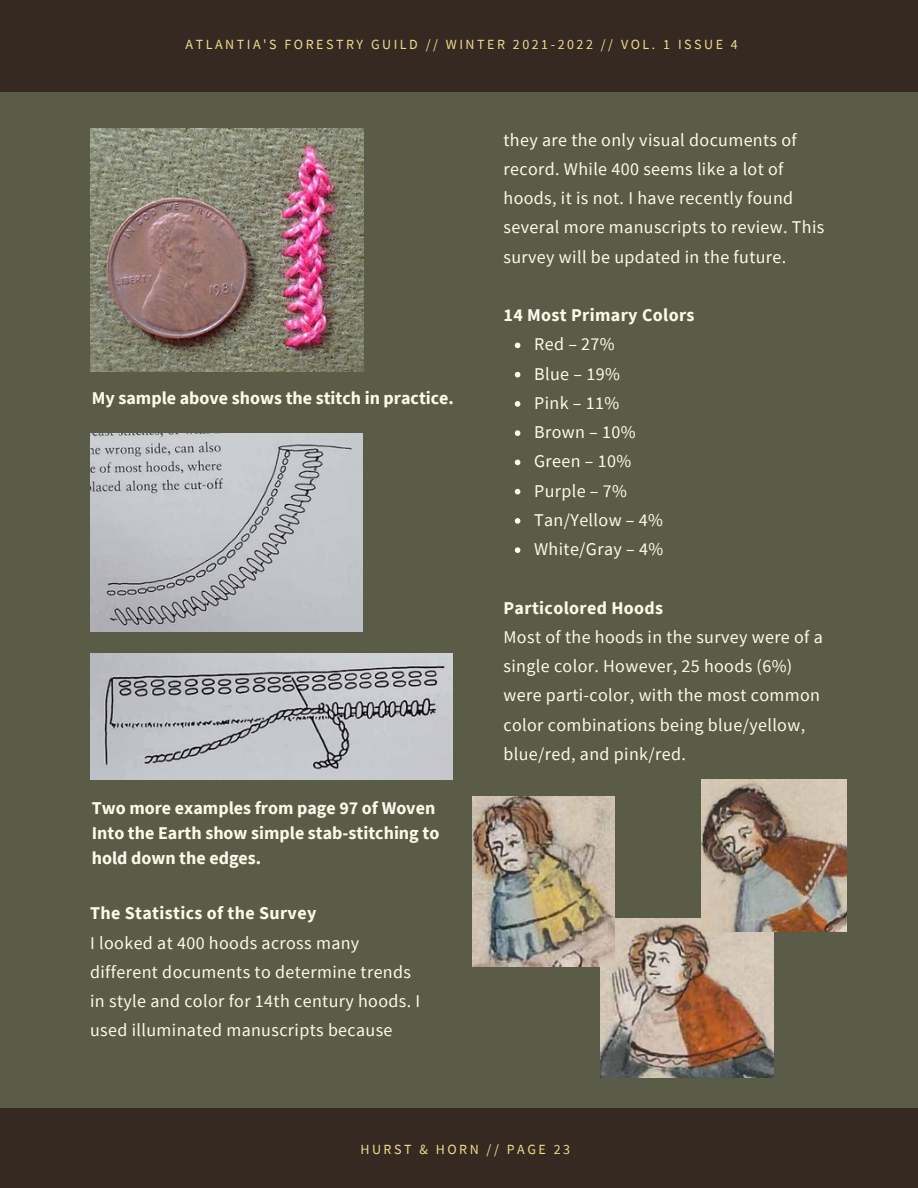
<style>
.page{position:relative;width:918px;height:1188px;background:#352921}
.page>*{position:absolute;margin:0;border:0;box-sizing:border-box;transform-origin:0 0}
.t1{font:18px/29.2px "Source Sans Pro";letter-spacing:.02em;color:#fff9ed}
.t2{font:700 18px/24.8px "Source Sans Pro";color:#fff9ed}
.t3{font:700 18px "Source Sans Pro";letter-spacing:.02em;color:#fff9ed}
.t4{font:13.95px "Source Sans Pro";letter-spacing:.18em;color:#efdd8f}
</style>
<div class="page">
<div style="left:0;top:92px;width:918px;height:1016px;background:#5a5c47"></div>
<img style="left:90px;top:129px;width:274px;height:243px">
<img style="left:90px;top:434px;width:272px;height:198px">
<img style="left:90px;top:654px;width:362px;height:126px">
<svg style="left:515px;top:343px;width:5px;height:5px"></svg>
<svg style="left:515px;top:372px;width:5px;height:5px"></svg>
<svg style="left:515px;top:401px;width:5px;height:6px"></svg>
<svg style="left:515px;top:430px;width:5px;height:6px"></svg>
<svg style="left:515px;top:460px;width:5px;height:5px"></svg>
<svg style="left:515px;top:489px;width:5px;height:5px"></svg>
<svg style="left:515px;top:518px;width:5px;height:6px"></svg>
<svg style="left:515px;top:547px;width:5px;height:6px"></svg>
<img style="left:600px;top:918px;width:173px;height:159px">
<img style="left:472px;top:797px;width:143px;height:170px">
<img style="left:702px;top:780px;width:145px;height:152px">
<p class="t4" style="left:186px;top:35px;width:554px">ATLANTIA'S FORESTRY GUILD // WINTER 2021-2022 // VOL. 1 ISSUE 4</p>
<p class="t1" style="left:504px;top:125px;width:322px">they are the only visual documents of record. While 400 seems like a lot of hoods, it is not. I have recently found several more manuscripts to review. This survey will be updated in the future.</p>
<p class="t2" style="left:92px;top:386px;width:364px">My sample above shows the stitch in practice.</p>
<p class="t2" style="left:92px;top:795px;width:349px">Two more examples from page 97 of Woven<br>Into the Earth show simple stab-stitching to hold down the edges.</p>
<p class="t3" style="left:90px;top:902px;width:228px">The Statistics of the Survey</p>
<p class="t1" style="left:90px;top:928px;width:332px">I looked at 400 hoods across many different documents to determine trends in style and color for 14th century hoods. I used illuminated manuscripts because</p>
<p class="t3" style="left:504px;top:304px;width:192px">14 Most Primary Colors</p>
<p class="t1" style="left:534px;top:329px;width:131px">Red – 27%<br>Blue – 19%<br>Pink – 11%<br>Brown – 10%<br>Green – 10%<br>Purple – 7%<br>Tan/Yellow – 4%<br>White/Gray – 4%</p>
<p class="t3" style="left:504px;top:596px;width:161px">Particolored Hoods</p>
<p class="t1" style="left:504px;top:622px;width:321px">Most of the hoods in the survey were of a single color. However, 25 hoods (6%) were parti-color, with the most common color combinations being blue/yellow, blue/red, and pink/red.</p>
<p class="t4" style="left:360px;top:1140px;width:211px">HURST &amp; HORN // PAGE 23</p>
</div>
